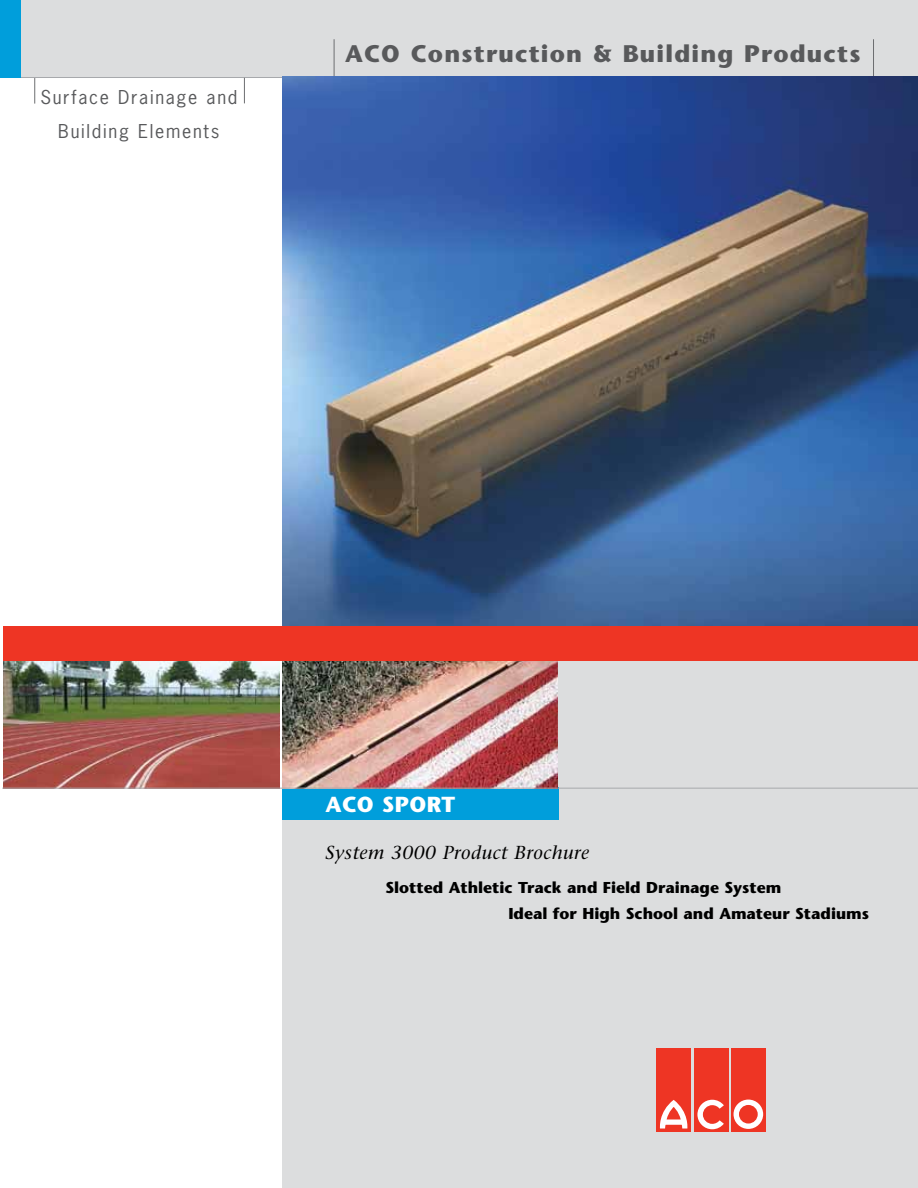
<style>
.page{position:relative;width:918px;height:1188px;background:#fff}
.page>*{position:absolute;margin:0;border:0;box-sizing:border-box;transform-origin:0 0}
.t1{font:700 24px "Stone Sans";letter-spacing:.05em;color:#58595b}
.t2{font:700 21.75px "Stone Sans";letter-spacing:.02em;color:#fff}
.t3{font:italic 500 18.75px "Stone Serif Std";letter-spacing:.03em;color:#000}
.t4{font:18px/33.9px "News Gothic";letter-spacing:.095em;color:#58595b;text-align:center}
.t5{font:700 15.75px/25.3px "Stone Sans";color:#000}
</style>
<div class="page">
<div style="left:283px;top:0;width:635px;height:1188px;background:#dcddde"></div>
<svg style="left:0;top:0;width:918px;height:78px"></svg>
<div style="left:0;top:0;width:21px;height:77px;background:#009edb"></div>
<div style="left:283px;top:787px;width:276px;height:33px;background:#009edb"></div>
<div style="left:656px;top:1048px;width:35px;height:84px;background:#ee3524"></div>
<div style="left:694px;top:1048px;width:34px;height:84px;background:#ee3524"></div>
<div style="left:731px;top:1048px;width:35px;height:84px;background:#ee3524"></div>
<svg style="left:734px;top:1099px;width:29px;height:30px"></svg>
<svg style="left:697px;top:1100px;width:27px;height:29px"></svg>
<svg style="left:659px;top:1100px;width:29px;height:29px"></svg>
<svg style="left:34px;top:78px;width:1px;height:26px"></svg>
<svg style="left:244px;top:78px;width:1px;height:25px"></svg>
<hr style="left:334px;top:39px;width:1px;height:38px;background:#6d6e71">
<hr style="left:873px;top:39px;width:1px;height:38px;background:#6d6e71">
<img style="left:283px;top:660px;width:275px;height:128px">
<img style="left:283px;top:77px;width:635px;height:549px">
<img style="left:3px;top:660px;width:276px;height:128px">
<div style="left:3px;top:626px;width:915px;height:34px;background:#ee3524"></div>
<hr style="left:2px;top:788px;width:916px;height:1px;background:#a7a9ac">
<p class="t4" style="left:40px;top:79px;width:199px">Surface Drainage and<br>Building Elements</p>
<h1 class="t1" style="left:345px;top:39px;width:517px">ACO Construction &amp; Building Products</h1>
<h2 class="t2" style="left:325px;top:791px;width:131px">ACO SPORT</h2>
<p class="t3" style="left:325px;top:842px;width:265px">System 3000 Product Brochure</p>
<p class="t5" style="left:508px;top:875px;width:362px;text-indent:-123px">Slotted Athletic Track and Field Drainage System<br>Ideal for High School and Amateur Stadiums</p>
</div>
